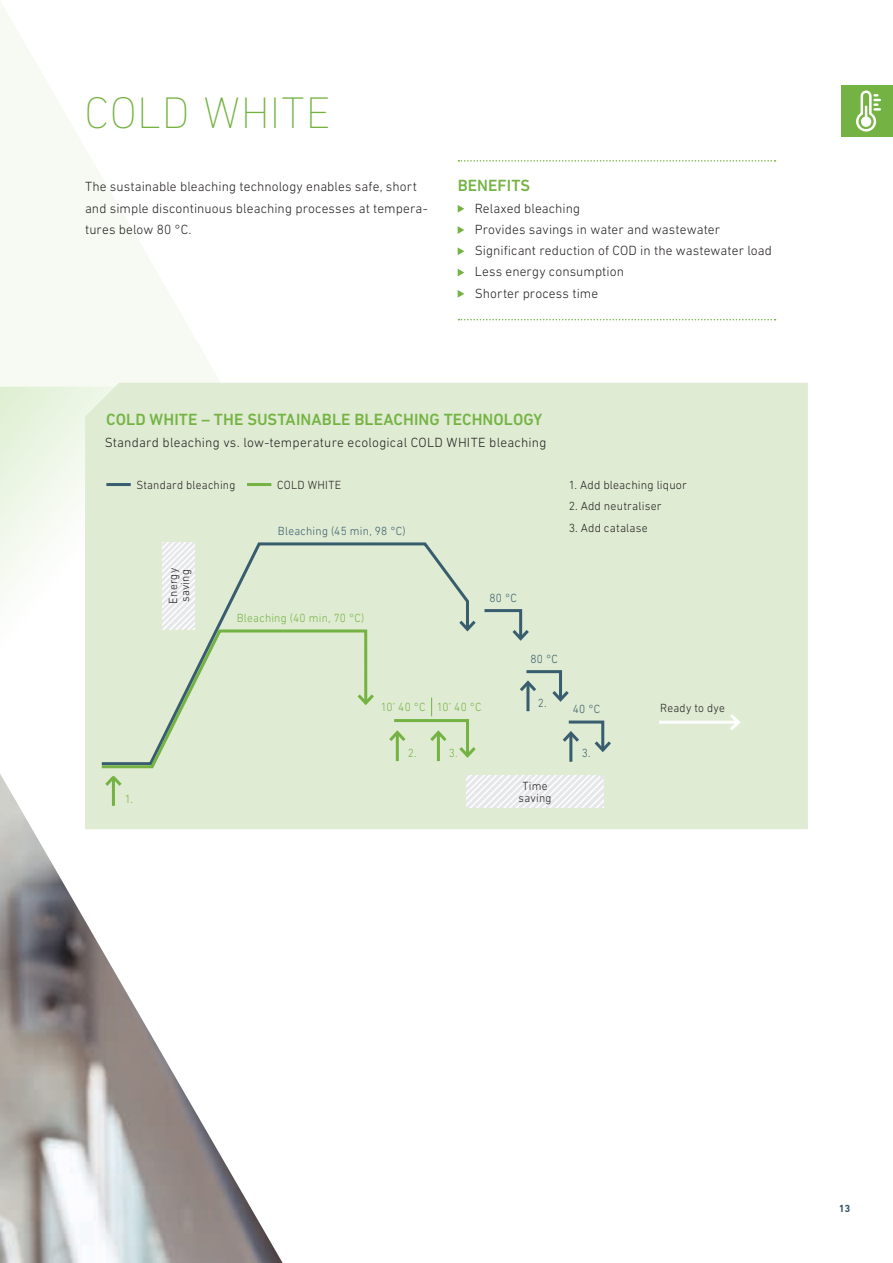
<style>
.page{position:relative;width:893px;height:1263px;background:#fff}
.page>*{position:absolute;margin:0;border:0;box-sizing:border-box;transform-origin:0 0}
.t1{font:200 45px "DIN Next LT Pro";letter-spacing:.02em;color:#74b343}
.t2{font:500 16.5px "DIN Next LT Pro";letter-spacing:.005em;color:#74b343}
.t3{font:300 13.5px/21.3px "DIN Next LT Pro";letter-spacing:.01em;color:#231f20}
.t4{font:300 12px/12px "DIN Next LT Pro";letter-spacing:.015em;color:#231f20;scale:.96 1}
.t5{font:300 12px "DIN Next LT Pro";letter-spacing:.015em;color:#231f20}
.t6{font:300 12px "DIN Next LT Pro";letter-spacing:.015em;color:#74b343;scale:.96 1}
.t7{font:300 12px "DIN Next LT Pro";letter-spacing:.02em;color:#375d6e;scale:.96 1}
.t8{font:300 12px "DIN Next LT Pro";letter-spacing:.035em;color:#231f20;scale:.96 1}
.t9{font:700 10.5px "DIN Next LT Pro";color:#375d6e}
</style>
<div class="page">
<svg style="left:0;top:1px;width:223px;height:386px"></svg>
<svg style="left:0;top:387px;width:85px;height:210px;fill:#f1f8eb"></svg>
<div style="left:85px;top:383px;width:723px;height:446px;background:#dfebd2"></div>
<img style="left:0;top:773px;width:283px;height:490px">
<svg style="left:458px;top:160px;width:317px;height:2px"></svg>
<svg style="left:458px;top:319px;width:317px;height:1px"></svg>
<svg style="left:458px;top:205px;width:6px;height:8px"></svg>
<svg style="left:458px;top:226px;width:6px;height:8px"></svg>
<svg style="left:458px;top:247px;width:6px;height:8px"></svg>
<svg style="left:458px;top:269px;width:6px;height:7px"></svg>
<svg style="left:458px;top:290px;width:6px;height:8px"></svg>
<svg style="left:466px;top:775px;width:138px;height:32px"></svg>
<div style="left:100px;top:541px;width:370px;height:226px;background:#dfebd2"></div>
<svg style="left:456px;top:617px;width:21px;height:17px"></svg>
<svg style="left:483px;top:608px;width:47px;height:34px"></svg>
<hr style="left:659px;top:721px;width:79px;height:3px;background:#fff">
<svg style="left:727px;top:712px;width:15px;height:20px"></svg>
<hr style="left:396px;top:732px;width:3px;height:29px;background:#74b343">
<hr style="left:437px;top:732px;width:3px;height:29px;background:#74b343">
<svg style="left:386px;top:698px;width:91px;height:61px"></svg>
<hr style="left:112px;top:777px;width:3px;height:29px;background:#74b343">
<svg style="left:99px;top:542px;width:276px;height:247px"></svg>
<hr style="left:526px;top:682px;width:3px;height:29px;background:#375d6e">
<svg style="left:517px;top:669px;width:53px;height:34px"></svg>
<hr style="left:569px;top:733px;width:3px;height:29px;background:#375d6e">
<svg style="left:560px;top:719px;width:52px;height:35px"></svg>
<hr style="left:106px;top:483px;width:25px;height:3px;background:#375d6e">
<hr style="left:247px;top:483px;width:24px;height:3px;background:#74b343">
<div style="left:842px;top:85px;width:51px;height:51px;background:#74b343"></div>
<svg style="left:856px;top:90px;width:25px;height:42px"></svg>
<h1 class="t1" style="left:85px;top:87px;width:248px">COLD WHITE</h1>
<p class="t3" style="left:85px;top:176px;width:344px">The sustainable bleaching technology enables safe, short and simple discontinuous bleaching processes at tempera&shy;tures below 80 °C.</p>
<p class="t2" style="left:458px;top:176px;width:74px">BENEFITS</p>
<p class="t3" style="left:475px;top:197px;width:299px">Relaxed bleaching<br>Provides savings in water and wastewater<br>Significant reduction of COD in the wastewater load<br>Less energy consumption<br>Shorter process time</p>
<p class="t2" style="left:106px;top:410px;width:438px">COLD WHITE – THE SUSTAINABLE BLEACHING TECHNOLOGY</p>
<p class="t3" style="left:105px;top:431px;width:443px">Standard bleaching vs. low-temperature ecological COLD WHITE bleaching</p>
<p class="t4" style="left:136px;top:479px;width:105px">Standard bleaching</p>
<p class="t8" style="left:277px;top:478px;width:68px">COLD WHITE</p>
<p class="t4" style="left:167px;top:604px;width:39px;rotate:-90deg">Energy saving</p>
<p class="t7" style="left:278px;top:524px;width:134px">Bleaching (45 min, 98 °C)</p>
<p class="t6" style="left:237px;top:611px;width:134px">Bleaching (40 min, 70 °C)</p>
<p class="t5" style="left:569px;top:478px;width:120px">1. Add bleaching liquor</p>
<p class="t5" style="left:569px;top:499px;width:94px">2. Add neutraliser</p>
<p class="t5" style="left:569px;top:521px;width:81px">3. Add catalase</p>
<p class="t7" style="left:490px;top:591px;width:30px">80 °C</p>
<p class="t7" style="left:531px;top:652px;width:30px">80 °C</p>
<p class="t7" style="left:538px;top:696px;width:11px">2.</p>
<p class="t6" style="left:381px;top:699px;width:107px">10’ 40 °C 10’ 40 °C</p>
<p class="t7" style="left:573px;top:702px;width:30px">40 °C</p>
<p class="t4" style="left:660px;top:702px;width:69px">Ready to dye</p>
<p class="t6" style="left:408px;top:746px;width:11px">2.</p>
<p class="t6" style="left:449px;top:746px;width:11px">3.</p>
<p class="t7" style="left:582px;top:746px;width:11px">3.</p>
<p class="t4" style="left:522px;top:779px;width:28px">Time</p>
<p class="t6" style="left:125px;top:792px;width:10px">1.</p>
<p class="t4" style="left:519px;top:791px;width:36px">saving</p>
<p class="t9" style="left:839px;top:1202px;width:13px">13</p>
</div>
